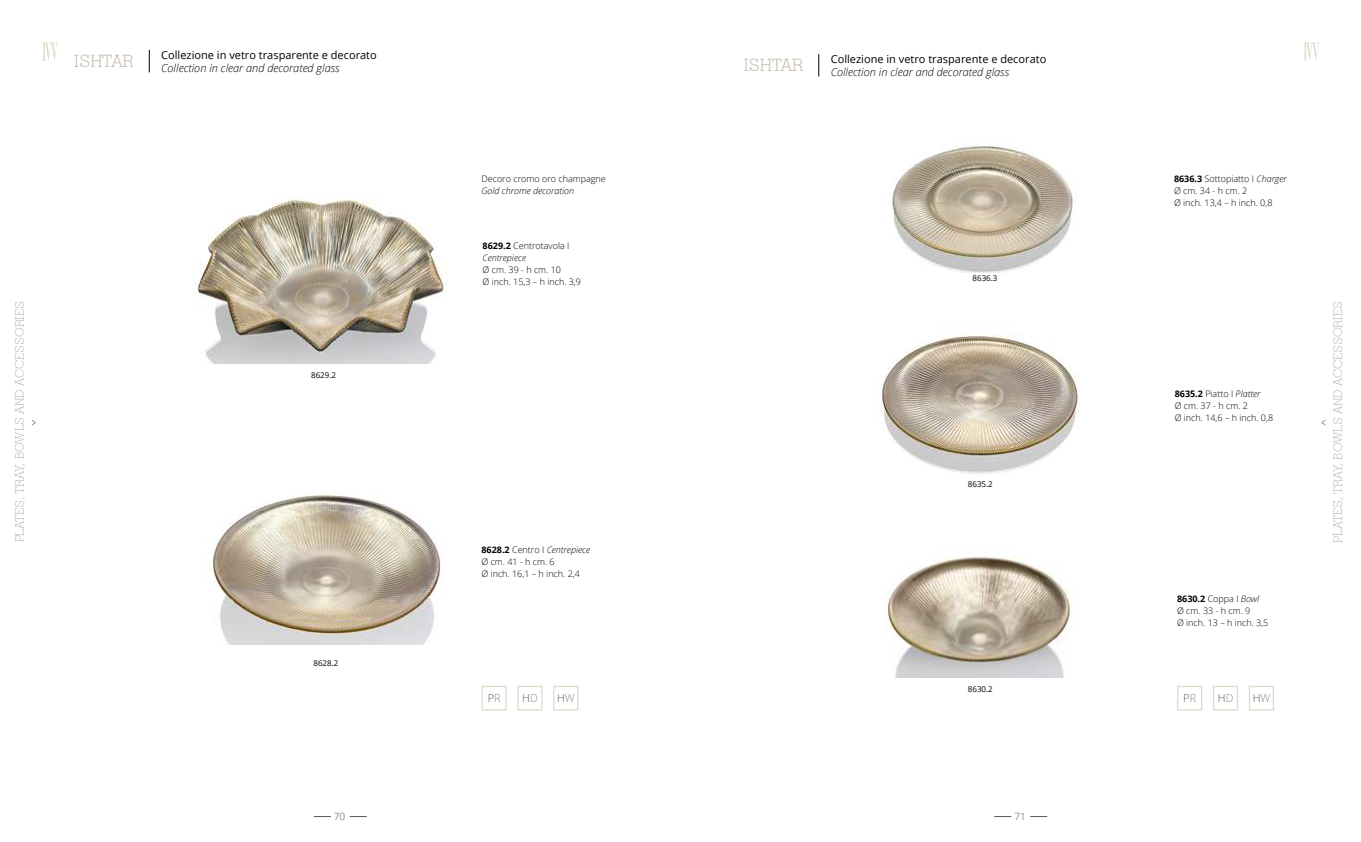
<style>
.page{position:relative;width:1361px;height:842px;background:#fff}
.page>*{position:absolute;margin:0;border:0;box-sizing:border-box;transform-origin:0 0}
.t1{font:300 17px "Geometric Slab 703 BT";color:#c3bbb0}
.t2{font:300 12px "Geometric Slab 703 BT";color:#c3bbb0}
.t3{font:11px "Open Sans";color:#000}
.t4{font:italic 300 11px "Open Sans";color:#000}
.t5{font:300 11px "Open Sans";color:#58595b}
.t6{font:300 10px "Open Sans";color:#58595b}
.t7{font:300 9px/12px "Open Sans";color:#000}
.t8{font:italic 300 9px "Open Sans";color:#000}
.t9{font:8px "Open Sans";color:#000}
.s1{font-weight:700}
.s2{font-style:italic}
.s3{color:#888a8d}
</style>
<div class="page">
<svg style="left:314px;top:816px;width:17px;height:1px"></svg>
<svg style="left:350px;top:816px;width:17px;height:1px"></svg>
<svg style="left:994px;top:816px;width:17px;height:1px"></svg>
<svg style="left:1030px;top:816px;width:17px;height:1px"></svg>
<svg style="left:43px;top:43px;width:15px;height:18px"></svg>
<svg style="left:1304px;top:43px;width:15px;height:18px"></svg>
<img style="left:193px;top:195px;width:254px;height:169px">
<img style="left:872px;top:334px;width:208px;height:140px">
<img style="left:891px;top:145px;width:186px;height:128px">
<img style="left:886px;top:556px;width:184px;height:121px">
<svg style="left:818px;top:54px;width:1px;height:23px"></svg>
<div style="left:481px;top:686px;width:26px;height:24px;background:#fff;border:1px solid #e3d9ca"></div>
<div style="left:517px;top:686px;width:25px;height:24px;background:#fff;border:1px solid #e3d9ca"></div>
<div style="left:553px;top:686px;width:25px;height:24px;background:#fff;border:1px solid #e3d9ca"></div>
<svg style="left:32px;top:420px;width:4px;height:5px"></svg>
<img style="left:211px;top:491px;width:230px;height:154px">
<div style="left:1177px;top:686px;width:25px;height:24px;background:#fff;border:1px solid #e3d9ca"></div>
<div style="left:1213px;top:686px;width:25px;height:24px;background:#fff;border:1px solid #e3d9ca"></div>
<div style="left:1248px;top:686px;width:26px;height:24px;background:#fff;border:1px solid #e3d9ca"></div>
<svg style="left:149px;top:50px;width:1px;height:22px"></svg>
<h1 class="t1" style="left:74px;top:51px;width:61px">ISHTAR</h1>
<p class="t3" style="left:161px;top:47px;width:217px">Collezione in vetro trasparente e decorato</p>
<p class="t4" style="left:161px;top:60px;width:180px">Collection in clear and decorated glass</p>
<p class="t7" style="left:481px;top:172px;width:126px">Decoro cromo oro champagne</p>
<p class="t8" style="left:481px;top:184px;width:94px">Gold chrome decoration</p>
<p class="t7" style="left:482px;top:239px;width:88px"><span class="s1">8629.2</span> Centrotavola I<br><span class="s2">Centrepiece</span></p>
<p class="t7" style="left:482px;top:263px;width:100px">Ø cm. 39 - h cm. 10<br>Ø inch. 15,3 – h inch. 3,9</p>
<h1 class="t1" style="left:744px;top:55px;width:61px">ISHTAR</h1>
<p class="t3" style="left:831px;top:51px;width:217px">Collezione in vetro trasparente e decorato</p>
<p class="t4" style="left:831px;top:65px;width:180px">Collection in clear and decorated glass</p>
<p class="t9" style="left:972px;top:273px;width:27px">8636.3</p>
<p class="t7" style="left:1174px;top:173px;width:114px"><span class="s1">8636.3</span> Sottopiatto I <span class="s2">Charger<br></span>Ø cm. 34 - h cm. 2<br>Ø inch. 13,4 – h inch. 0,8</p>
<h2 class="t2" style="left:12px;top:542px;width:243px;rotate:-90deg">PLATES, TRAY, BOWLS AND ACCESSORIES</h2>
<h2 class="t2" style="left:1330px;top:542px;width:243px;rotate:-90deg">PLATES, TRAY, BOWLS AND ACCESSORIES</h2>
<p class="t7" style="left:481px;top:543px;width:110px"><span class="s1">8628.2</span> Centro I <span class="s2">Centrepiece<br></span>Ø cm. 41 - h cm. 6<br>Ø inch. 16,1 – h inch. 2,4</p>
<p class="t9" style="left:311px;top:369px;width:27px">8629.2</p>
<p class="t7" style="left:1174px;top:387px;width:100px"><span class="s1">8635.2</span> Piatto I <span class="s2">Platter<br></span>Ø cm. 37 - h cm. 2<br>Ø inch. 14,6 – h inch. 0,8</p>
<p class="t9" style="left:968px;top:479px;width:27px">8635.2</p>
<p class="t9" style="left:313px;top:658px;width:27px">8628.2</p>
<p class="t5" style="left:488px;top:690px;width:14px">P<span class="s3">R</span></p>
<p class="t5" style="left:522px;top:690px;width:15px">H<span class="s3">d</span></p>
<p class="t5" style="left:557px;top:690px;width:19px">H<span class="s3">W</span></p>
<p class="t9" style="left:968px;top:683px;width:27px">8630.2</p>
<p class="t6" style="left:334px;top:809px;width:13px">70</p>
<p class="t6" style="left:1014px;top:809px;width:13px">71</p>
<p class="t7" style="left:1177px;top:592px;width:93px"><span class="s1">8630.2</span> Coppa I <span class="s2">Bowl<br></span>Ø cm. 33 - h cm. 9<br>Ø inch. 13 – h inch. 3,5</p>
<p class="t5" style="left:1183px;top:690px;width:14px">P<span class="s3">R</span></p>
<p class="t5" style="left:1217px;top:690px;width:15px">H<span class="s3">d</span></p>
<p class="t5" style="left:1252px;top:690px;width:19px">H<span class="s3">W</span></p>
</div>
